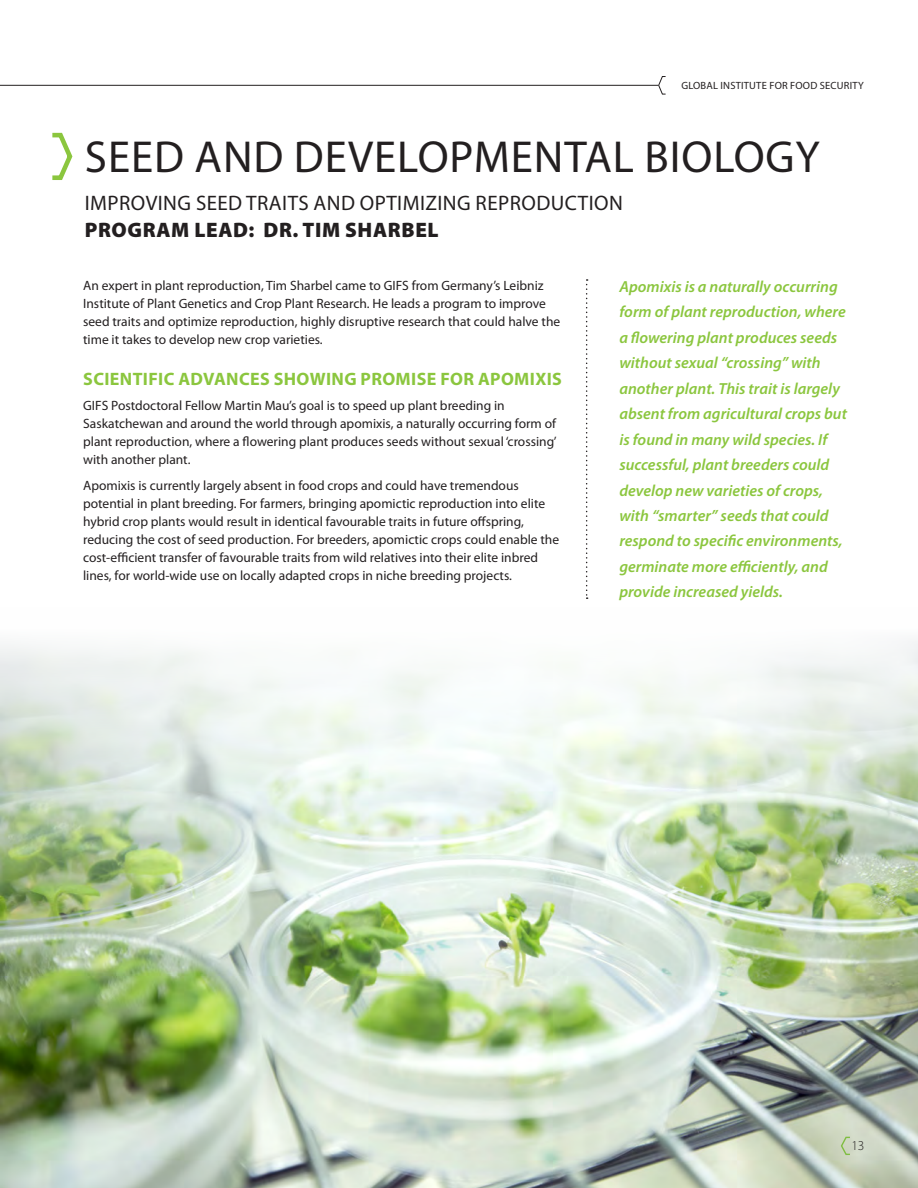
<style>
.page{position:relative;width:918px;height:1188px;background:#fff}
.page>*{position:absolute;margin:0;border:0;box-sizing:border-box;transform-origin:0 0}
.t1{font:45px "Myriad Pro";letter-spacing:.02em;color:#231f20}
.t2{font:21px "Myriad Pro";letter-spacing:.02em;color:#231f20}
.t3{font:900 21px "Myriad Pro";letter-spacing:.03em;color:#231f20}
.t4{font:700 18px "Myriad Pro";letter-spacing:.02em;color:#8bc63e}
.t5{font:italic 600 16.05px/25.5px "Myriad Pro";color:#8bc63e}
.t6{font:13.5px/18px "Myriad Pro";color:#231f20}
.t7{font:300 13.5px "Myriad Pro";color:#231f20}
.t8{font:10.5px "Myriad Pro";letter-spacing:.02em;color:#231f20}
</style>
<div class="page">
<hr style="left:0;top:85px;width:658px;height:1px;background:#231f20">
<svg style="left:658px;top:76px;width:8px;height:19px"></svg>
<img style="left:0;top:641px;width:918px;height:547px">
<svg style="left:52px;top:132px;width:21px;height:48px"></svg>
<svg style="left:586px;top:279px;width:2px;height:320px"></svg>
<svg style="left:840px;top:1136px;width:11px;height:20px"></svg>
<p class="t8" style="left:681px;top:79px;width:184px">GLOBAL INSTITUTE FOR FOOD SECURITY</p>
<h1 class="t1" style="left:85px;top:129px;width:736px">SEED AND DEVELOPMENTAL BIOLOGY</h1>
<h2 class="t2" style="left:85px;top:190px;width:540px">IMPROVING SEED TRAITS AND OPTIMIZING REPRODUCTION</h2>
<h2 class="t3" style="left:85px;top:216px;width:355px">PROGRAM LEAD: DR. TIM SHARBEL</h2>
<p class="t6" style="left:83px;top:276px;width:479px">An expert in plant reproduction, Tim Sharbel came to GIFS from Germany’s Leibniz Institute of Plant Genetics and Crop Plant Research. He leads a program to improve seed traits and optimize reproduction, highly disruptive research that could halve the time it takes to develop new crop varieties.</p>
<h3 class="t4" style="left:83px;top:367px;width:480px">SCIENTIFIC ADVANCES SHOWING PROMISE FOR APOMIXIS</h3>
<p class="t6" style="left:83px;top:397px;width:475px">GIFS Postdoctoral Fellow Martin Mau’s goal is to speed up plant breeding in Saskatchewan and around the world through apomixis, a naturally occurring form of plant reproduction, where a flowering plant produces seeds without sexual ‘crossing’ with another plant.</p>
<p class="t6" style="left:83px;top:476px;width:478px">Apomixis is currently largely absent in food crops and could have tremendous potential in plant breeding. For farmers, bringing apomictic reproduction into elite hybrid crop plants would result in identical favourable traits in future offspring, reducing the cost of seed production. For breeders, apomictic crops could enable the cost-efficient transfer of favourable traits from wild relatives into their elite inbred lines, for world-wide use on locally adapted crops in niche breeding projects.</p>
<p class="t5" style="left:619px;top:274px;width:229px">Apomixis is a naturally occurring form of plant reproduction, where a flowering plant produces seeds without sexual “crossing” with another plant. This trait is largely absent from agricultural crops but is found in many wild species. If successful, plant breeders could develop new varieties of crops, with “smarter” seeds that could respond to specific environments, germinate more efficiently, and provide increased yields.</p>
<p class="t7" style="left:851px;top:1138px;width:15px">13</p>
</div>
